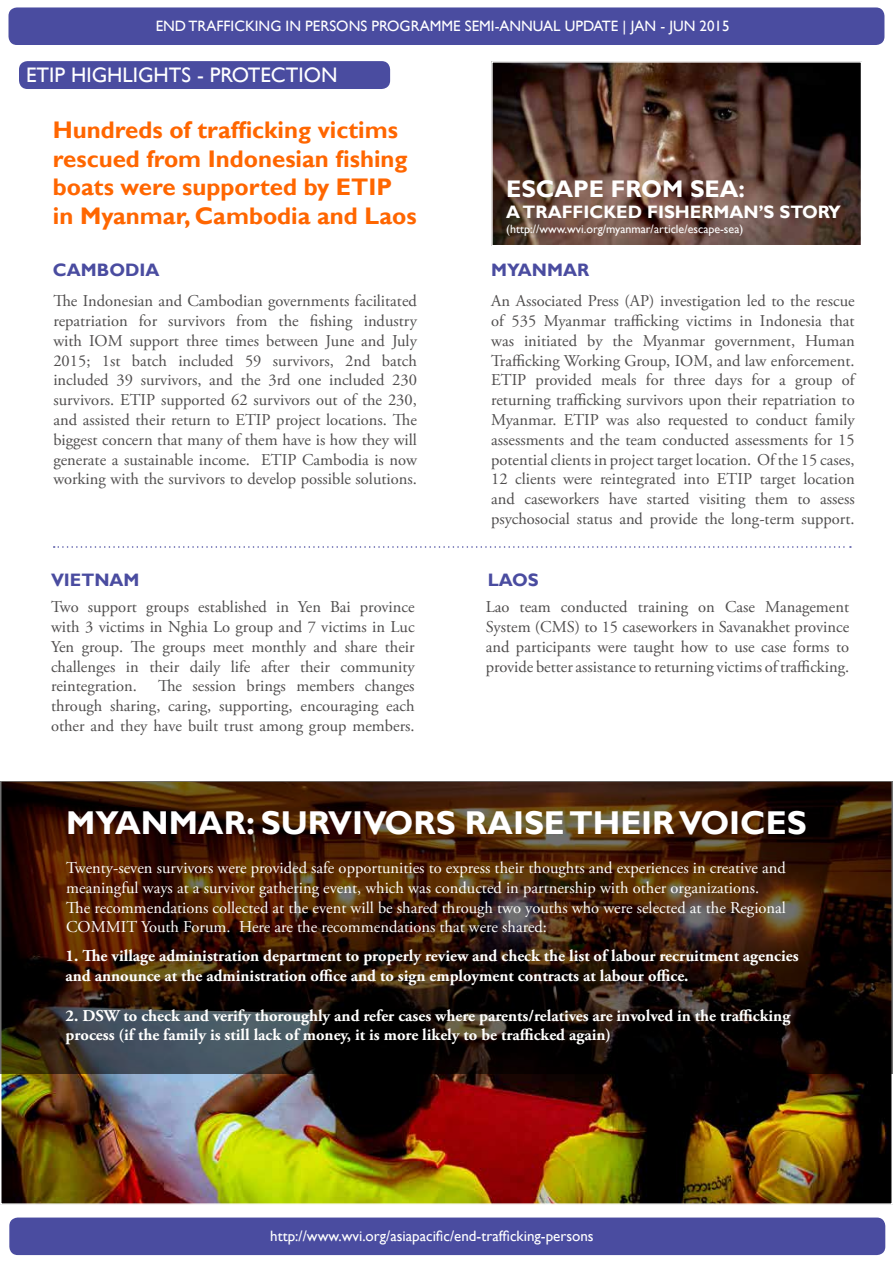
<style>
.page{position:relative;width:893px;height:1263px;background:#fff}
.page>*{position:absolute;margin:0;border:0;box-sizing:border-box;transform-origin:0 0}
.t1{font:700 33px "Gill Sans";color:#fff}
.t2{font:700 24px/28.8px "Gill Sans";color:#f60}
.t3{font:700 24px "Gill Sans";color:#fff}
.t4{font:21px "Gill Sans";color:#fff}
.t5{font:700 18px "Gill Sans";color:#fff}
.t6{font:700 18px "Gill Sans";color:#4a4ca0}
.t7{font:16.5px/19.8px "Adobe Garamond Pro";color:#4f4d4d;text-align:justify}
.t8{font:16.5px/19.8px "Adobe Garamond Pro";color:#fffffe}
.t9{font:700 16.5px/19.8px "Adobe Garamond Pro";color:#fffffe}
.t10{font:15px "Gill Sans";color:#fff}
.t11{font:12px "Gill Sans";color:#fff}
</style>
<div class="page">
<img style="left:3px;top:1073px;width:887px;height:129px">
<div style="left:9px;top:7px;width:875px;height:38px;background:#4a4ca0;border-radius:9px"></div>
<div style="left:19px;top:61px;width:371px;height:28px;background:#4a4ca0;border-radius:9px"></div>
<svg style="left:54px;top:546px;width:797px;height:2px"></svg>
<svg style="left:0;top:781px;width:893px;height:292px;background:#321b0d"></svg>
<img style="left:494px;top:64px;width:365px;height:179px">
<div style="left:491px;top:61px;width:371px;height:185px;border:2px solid #fff"></div>
<div style="left:9px;top:1217px;width:876px;height:38px;background:#4a4ca0;border-radius:9px"></div>
<p class="t10" style="left:156px;top:17px;width:575px">END TRAFFICKING IN PERSONS PROGRAMME SEMI-ANNUAL UPDATE | JAN - JUN 2015</p>
<p class="t4" style="left:26px;top:62px;width:313px">ETIP HIGHLIGHTS - PROTECTION</p>
<h2 class="t2" style="left:53px;top:116px;width:365px">Hundreds of trafficking victims rescued from Indonesian fishing boats were supported by ETIP in Myanmar, Cambodia and Laos</h2>
<p class="t6" style="left:53px;top:259px;width:108px">CAMBODIA</p>
<p class="t7" style="left:53px;top:292px;width:365px">The Indonesian and Cambodian governments facilitated repatriation for survivors from the fishing industry with IOM support three times between June and July 2015; 1st batch included 59 survivors, 2nd batch included 39 survivors, and the 3rd one included 230 survivors. ETIP supported 62 survivors out of the 230, and assisted their return to ETIP project locations. The biggest concern that many of them have is how they will generate a sustainable income. ETIP Cambodia is now working with the survivors to develop possible solutions.</p>
<h2 class="t3" style="left:506px;top:174px;width:240px">ESCAPE FROM SEA:</h2>
<p class="t5" style="left:506px;top:201px;width:336px">A TRAFFICKED FISHERMAN’S STORY</p>
<p class="t11" style="left:506px;top:222px;width:239px">(http://www.wvi.org/myanmar/article/escape-sea)</p>
<p class="t6" style="left:491px;top:259px;width:100px">MYANMAR</p>
<p class="t7" style="left:491px;top:292px;width:365px">An Associated Press (AP) investigation led to the rescue of 535 Myanmar trafficking victims in Indonesia that was initiated by the Myanmar government, Human Trafficking Working Group, IOM, and law enforcement.<br>ETIP provided meals for three days for a group of returning trafficking survivors upon their repatriation to Myanmar. ETIP was also requested to conduct family assessments and the team conducted assessments for 15 potential clients in project target location. Of the 15 cases, 12 clients were reintegrated into ETIP target location and caseworkers have started visiting them to assess psychosocial status and provide the long-term support.</p>
<p class="t6" style="left:51px;top:569px;width:90px">VIETNAM</p>
<p class="t6" style="left:488px;top:569px;width:53px">LAOS</p>
<p class="t7" style="left:51px;top:598px;width:365px">Two support groups established in Yen Bai province with 3 victims in Nghia Lo group and 7 victims in Luc Yen group. The groups meet monthly and share their challenges in their daily life after their community reintegration.</p>
<p class="t7" style="left:486px;top:598px;width:365px">Lao team conducted training on Case Management System (CMS) to 15 caseworkers in Savanakhet province and participants were taught how to use case forms to provide better assistance to returning victims of trafficking.</p>
<p class="t7" style="left:51px;top:677px;width:365px;text-indent:107px">The session brings members changes through sharing, caring, supporting, encouraging each other and they have built trust among group members.</p>
<h1 class="t1" style="left:66px;top:803px;width:742px">MYANMAR: SURVIVORS RAISE THEIR VOICES</h1>
<p class="t8" style="left:66px;top:858px;width:721px">Twenty-seven survivors were provided safe opportunities to express their thoughts and experiences in creative and meaningful ways at a survivor gathering event, which was conducted in partnership with other organizations.<br>The recommendations collected at the event will be shared through two youths who were selected at the Regional COMMIT Youth Forum. Here are the recommendations that were shared:</p>
<p class="t9" style="left:66px;top:946px;width:734px">1. The village administration department to properly review and check the list of labour recruitment agencies and announce at the administration office and to sign employment contracts at labour office.</p>
<p class="t9" style="left:66px;top:1006px;width:726px">2. DSW to check and verify thoroughly and refer cases where parents/relatives are involved in the trafficking process (if the family is still lack of money, it is more likely to be trafficked again)</p>
<p class="t10" style="left:270px;top:1227px;width:325px">http://www.wvi.org/asiapacific/end-trafficking-persons</p>
</div>
